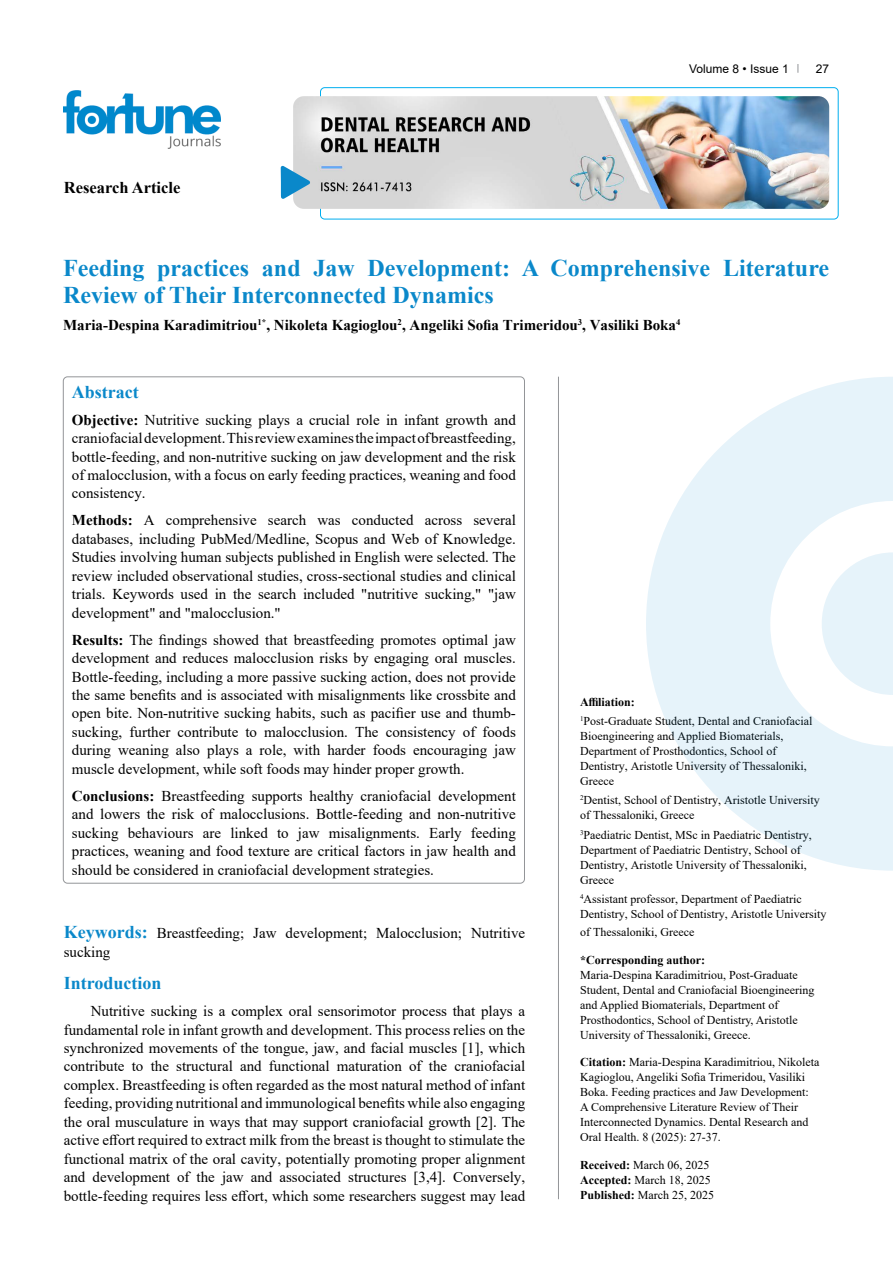
<style>
.page{position:relative;width:893px;height:1263px;background:#fff}
.page>*{position:absolute;margin:0;border:0;box-sizing:border-box;transform-origin:0 0}
.t1{font:700 24px/27px "Times New Roman";color:#0a88ca}
.t2{font:700 18px "Times New Roman";color:#0a88ca}
.t3{font:700 16.5px "Times New Roman";color:#000}
.t4{font:15px/18.5px "Times New Roman";color:#000;text-align:justify}
.t5{font:700 15px "Times New Roman";color:#000}
.t6{font:12px/15px "Times New Roman";color:#000}
.t7{font:700 12px "Times New Roman";color:#000}
.t8{font:12px "Arial";color:#000}
.s1{font-weight:700}
.s2{font-weight:700;font-size:18px;color:#0a88ca}
</style>
<div class="page">
<div style="left:320px;top:87px;width:518px;height:132px;border:1px solid #00aeef;border-radius:4px"></div>
<img style="left:64px;top:90px;width:157px;height:59px">
<img style="left:293px;top:96px;width:536px;height:113px">
<svg style="left:281px;top:166px;width:29px;height:33px"></svg>
<hr style="left:558px;top:377px;width:1px;height:822px;background:#939598">
<svg style="left:646px;top:377px;width:247px;height:494px;fill:#e6f3fa"></svg>
<svg style="left:822px;top:552px;width:71px;height:143px"></svg>
<p class="t3" style="left:64px;top:175px;width:118px">Research Article</p>
<p class="t8" style="left:689px;top:60px;width:101px">Volume 8 • Issue 1</p>
<p class="t8" style="left:816px;top:60px;width:15px">27</p>
<h1 class="t1" style="left:63px;top:254px;width:768px">Feeding practices and Jaw Development: A Comprehensive Literature<br>Review of Their Interconnected Dynamics</h1>
<p class="t5" style="left:63px;top:314px;width:619px">Maria-Despina Karadimitriou<sup>1*</sup>, Nikoleta Kagioglou<sup>2</sup>, Angeliki Sofia Trimeridou<sup>3</sup>, Vasiliki Boka<sup>4</sup></p>
<p class="t2" style="left:72px;top:379px;width:68px">Abstract</p>
<p class="t4" style="left:72px;top:410px;width:445px"><span class="s1">Objective:</span> Nutritive sucking plays a crucial role in infant growth and craniofacial development. This review examines the impact of breastfeeding, bottle-feeding, and non-nutritive sucking on jaw development and the risk of malocclusion, with a focus on early feeding practices, weaning and food consistency.</p>
<p class="t4" style="left:72px;top:511px;width:445px"><span class="s1">Methods:</span> A comprehensive search was conducted across several databases, including PubMed/Medline, Scopus and Web of Knowledge.<br>Studies involving human subjects published in English were selected. The review included observational studies, cross-sectional studies and clinical trials. Keywords used in the search included "nutritive sucking," "jaw development" and "malocclusion."</p>
<p class="t4" style="left:72px;top:630px;width:445px"><span class="s1">Results:</span> The findings showed that breastfeeding promotes optimal jaw development and reduces malocclusion risks by engaging oral muscles.<br>Bottle-feeding, including a more passive sucking action, does not provide the same benefits and is associated with misalignments like crossbite and open bite. Non-nutritive sucking habits, such as pacifier use and thumb&shy;sucking, further contribute to malocclusion. The consistency of foods during weaning also plays a role, with harder foods encouraging jaw muscle development, while soft foods may hinder proper growth.</p>
<p class="t4" style="left:72px;top:786px;width:445px"><span class="s1">Conclusions:</span> Breastfeeding supports healthy craniofacial development and lowers the risk of malocclusions. Bottle-feeding and non-nutritive sucking behaviours are linked to jaw misalignments. Early feeding practices, weaning and food texture are critical factors in jaw health and should be considered in craniofacial development strategies.</p>
<p class="t4" style="left:64px;top:923px;width:463px"><span class="s2">Keywords:</span> Breastfeeding; Jaw development; Malocclusion; Nutritive sucking</p>
<p class="t2" style="left:64px;top:970px;width:99px">Introduction</p>
<p class="t4" style="left:64px;top:1001px;width:463px;text-indent:27px">Nutritive sucking is a complex oral sensorimotor process that plays a fundamental role in infant growth and development. This process relies on the synchronized movements of the tongue, jaw, and facial muscles [1], which contribute to the structural and functional maturation of the craniofacial complex. Breastfeeding is often regarded as the most natural method of infant feeding, providing nutritional and immunological benefits while also engaging the oral musculature in ways that may support craniofacial growth [2]. The active effort required to extract milk from the breast is thought to stimulate the functional matrix of the oral cavity, potentially promoting proper alignment and development of the jaw and associated structures [3,4]. Conversely, bottle-feeding requires less effort, which some researchers suggest may lead</p>
<p class="t6" style="left:580px;top:692px;width:234px;line-height:19.2px"><span class="s1">Affiliation:<br></span><sup>1</sup>Post-Graduate Student, Dental and Craniofacial</p>
<p class="t6" style="left:580px;top:728px;width:228px">Bioengineering and Applied Biomaterials, Department of Prosthodontics, School of Dentistry, Aristotle University of Thessaloniki, Greece</p>
<p class="t6" style="left:580px;top:792px;width:241px"><sup>2</sup>Dentist, School of Dentistry, Aristotle University of Thessaloniki, Greece</p>
<p class="t6" style="left:580px;top:827px;width:233px"><sup>3</sup>Paediatric Dentist, MSc in Paediatric Dentistry, Department of Paediatric Dentistry, School of Dentistry, Aristotle University of Thessaloniki, Greece</p>
<p class="t6" style="left:580px;top:891px;width:248px"><sup>4</sup>Assistant professor, Department of Paediatric<br>Dentistry, School of Dentistry, Aristotle University</p>
<p class="t6" style="left:580px;top:924px;width:116px">of Thessaloniki, Greece</p>
<p class="t7" style="left:580px;top:951px;width:127px">*Corresponding author:</p>
<p class="t6" style="left:580px;top:967px;width:236px">Maria-Despina Karadimitriou, Post-Graduate Student, Dental and Craniofacial Bioengineering and Applied Biomaterials, Department of Prosthodontics, School of Dentistry, Aristotle University of Thessaloniki, Greece.</p>
<p class="t6" style="left:580px;top:1054px;width:241px"><span class="s1">Citation:</span> Maria-Despina Karadimitriou, Nikoleta Kagioglou, Angeliki Sofia Trimeridou, Vasiliki Boka. Feeding practices and Jaw Development:<br>A Comprehensive Literature Review of Their Interconnected Dynamics. Dental Research and Oral Health. 8 (2025): 27-37.</p>
<p class="t6" style="left:580px;top:1157px;width:136px"><span class="s1">Received:</span> March 06, 2025<br><span class="s1">Accepted:</span> March 18, 2025<br><span class="s1">Published:</span> March 25, 2025</p>
</div>
